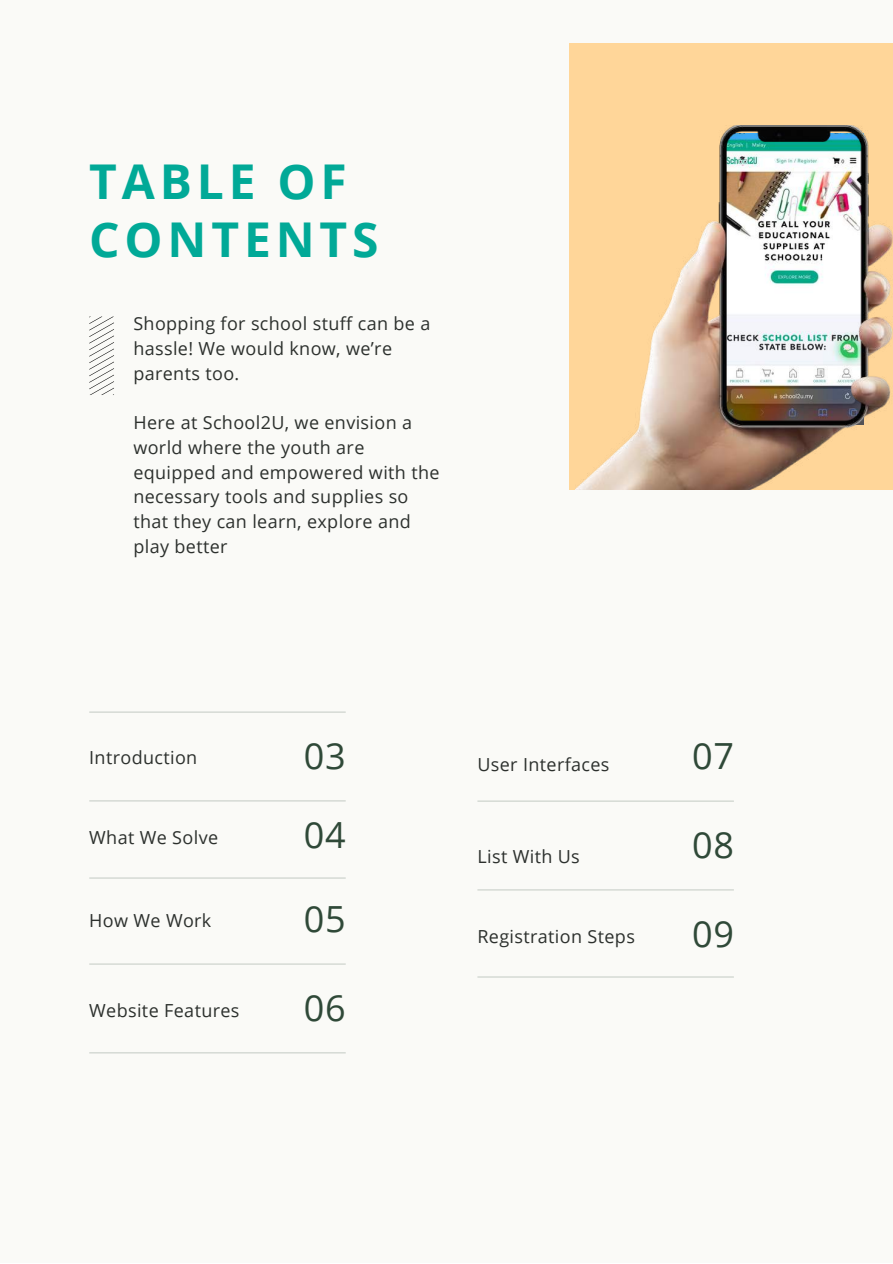
<style>
.page{position:relative;width:893px;height:1264px;background:#fff}
.page>*{position:absolute;margin:0;border:0;box-sizing:border-box;transform-origin:0 0}
.t1{font:700 48px/57.3px "Open Sans";letter-spacing:.1em;color:#01a997}
.t2{font:36px "Open Sans";letter-spacing:.02em;color:#2f4938}
.t3{font:18px/24.8px "Open Sans";letter-spacing:.02em;color:#2c302d}
</style>
<div class="page">
<div style="left:0;top:0;width:892px;height:1262px;background:#fafaf7"></div>
<div style="left:569px;top:43px;width:323px;height:446px;background:#ffd699"></div>
<svg style="left:89px;top:316px;width:25px;height:79px"></svg>
<hr style="left:89px;top:711px;width:257px;height:1px;background:#2f4938">
<hr style="left:89px;top:800px;width:257px;height:1px;background:#2f4938">
<hr style="left:89px;top:963px;width:257px;height:1px;background:#2f4938">
<hr style="left:89px;top:1052px;width:257px;height:1px;background:#2f4938">
<hr style="left:477px;top:800px;width:256px;height:1px;background:#2f4938">
<hr style="left:477px;top:889px;width:256px;height:1px;background:#2f4938">
<hr style="left:477px;top:976px;width:256px;height:1px;background:#2f4938">
<img style="left:575px;top:126px;width:317px;height:363px">
<hr style="left:89px;top:877px;width:257px;height:1px;background:#2f4938">
<h1 class="t1" style="left:89px;top:152px;width:291px">TABLE OF<br>CONTENTS</h1>
<p class="t3" style="left:133px;top:311px;width:298px">Shopping for school stuff can be a hassle! We would know, we’re parents too.</p>
<p class="t3" style="left:133px;top:409px;width:308px">Here at School2U, we envision a world where the youth are equipped and empowered with the necessary tools and supplies so that they can learn, explore and play better</p>
<p class="t3" style="left:89px;top:745px;width:109px">Introduction</p>
<h2 class="t2" style="left:304px;top:730px;width:43px">03</h2>
<p class="t3" style="left:89px;top:824px;width:130px">What We Solve</p>
<h2 class="t2" style="left:304px;top:809px;width:43px">04</h2>
<p class="t3" style="left:89px;top:907px;width:124px">How We Work</p>
<p class="t3" style="left:89px;top:997px;width:152px">Website Features</p>
<h2 class="t2" style="left:304px;top:893px;width:43px">05</h2>
<h2 class="t2" style="left:304px;top:982px;width:43px">06</h2>
<p class="t3" style="left:477px;top:751px;width:133px">User Interfaces</p>
<p class="t3" style="left:477px;top:843px;width:104px">List With Us</p>
<p class="t3" style="left:477px;top:923px;width:159px">Registration Steps</p>
<h2 class="t2" style="left:692px;top:730px;width:43px">07</h2>
<h2 class="t2" style="left:692px;top:819px;width:43px">08</h2>
<h2 class="t2" style="left:692px;top:908px;width:43px">09</h2>
</div>
